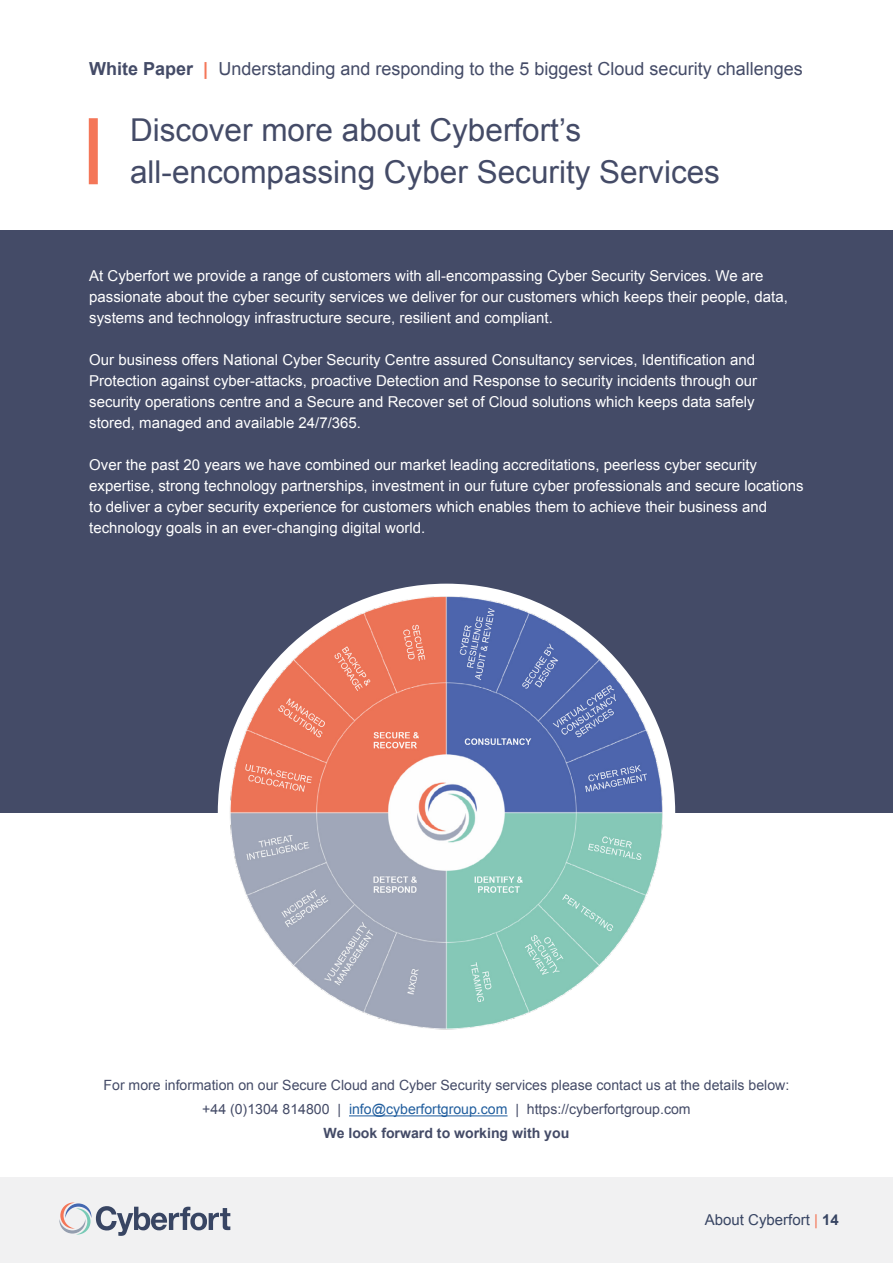
<style>
.page{position:relative;width:893px;height:1263px;background:#fff}
.page>*{position:absolute;margin:0;border:0;box-sizing:border-box;transform-origin:0 0}
.t1{font:31.5px/42px "Arial";color:#444b67}
.t2{font:18px "Arial";color:#444b67}
.t3{font:15px/21px "Arial";color:#fff}
.t4{font:15px "Arial";color:#384563}
.t5{font:14.1px/24px "Arial";color:#444b67;text-align:center}
.s1{font-weight:700}
.s2{font-weight:700;color:#f47658}
.s3{color:#215e9e}
.s4{color:#f47658}
</style>
<div class="page">
<div style="left:0;top:1178px;width:893px;height:85px;background:#f1f1f2"></div>
<div style="left:0;top:230px;width:893px;height:582px;background:#444b67"></div>
<div style="left:218px;top:584px;width:457px;height:457px;background:#fff;border-radius:50%"></div>
<img style="left:230px;top:595px;width:433px;height:434px">
<div style="left:89px;top:118px;width:9px;height:66px;background:#f47658"></div>
<svg style="left:59px;top:1202px;width:171px;height:34px"></svg>
<hr style="left:349px;top:1115px;width:159px;height:1px;background:#215e9e">
<p class="t2" style="left:89px;top:56px;width:715px"><span class="s1">White Paper</span> <span class="s2">|</span> Understanding and responding to the 5 biggest Cloud security challenges</p>
<h1 class="t1" style="left:130px;top:109px;width:591px">Discover more about Cyberfort’s all-encompassing Cyber Security Services</h1>
<p class="t3" style="left:89px;top:266px;width:700px">At Cyberfort we provide a range of customers with all-encompassing Cyber Security Services. We are passionate about the cyber security services we deliver for our customers which keeps their people, data, systems and technology infrastructure secure, resilient and compliant.</p>
<p class="t3" style="left:89px;top:350px;width:669px">Our business offers National Cyber Security Centre assured Consultancy services, Identification and Protection against cyber-attacks, proactive Detection and Response to security incidents through our security operations centre and a Secure and Recover set of Cloud solutions which keeps data safely stored, managed and available 24/7/365.</p>
<p class="t3" style="left:89px;top:455px;width:716px">Over the past 20 years we have combined our market leading accreditations, peerless cyber security expertise, strong technology partnerships, investment in our future cyber professionals and secure locations to deliver a cyber security experience for customers which enables them to achieve their business and technology goals in an ever-changing digital world.</p>
<p class="t5" style="left:104px;top:1073px;width:687px">For more information on our Secure Cloud and Cyber Security services please contact us at the details below: +44 (0)1304 814800 | <span class="s3">info@cyberfortgroup.com</span> | https://cyberfortgroup.com<br><span class="s1">We look forward to working with you</span></p>
<p class="t4" style="left:705px;top:1210px;width:135px">About Cyberfort <span class="s4">|</span> <span class="s1">14</span></p>
</div>
